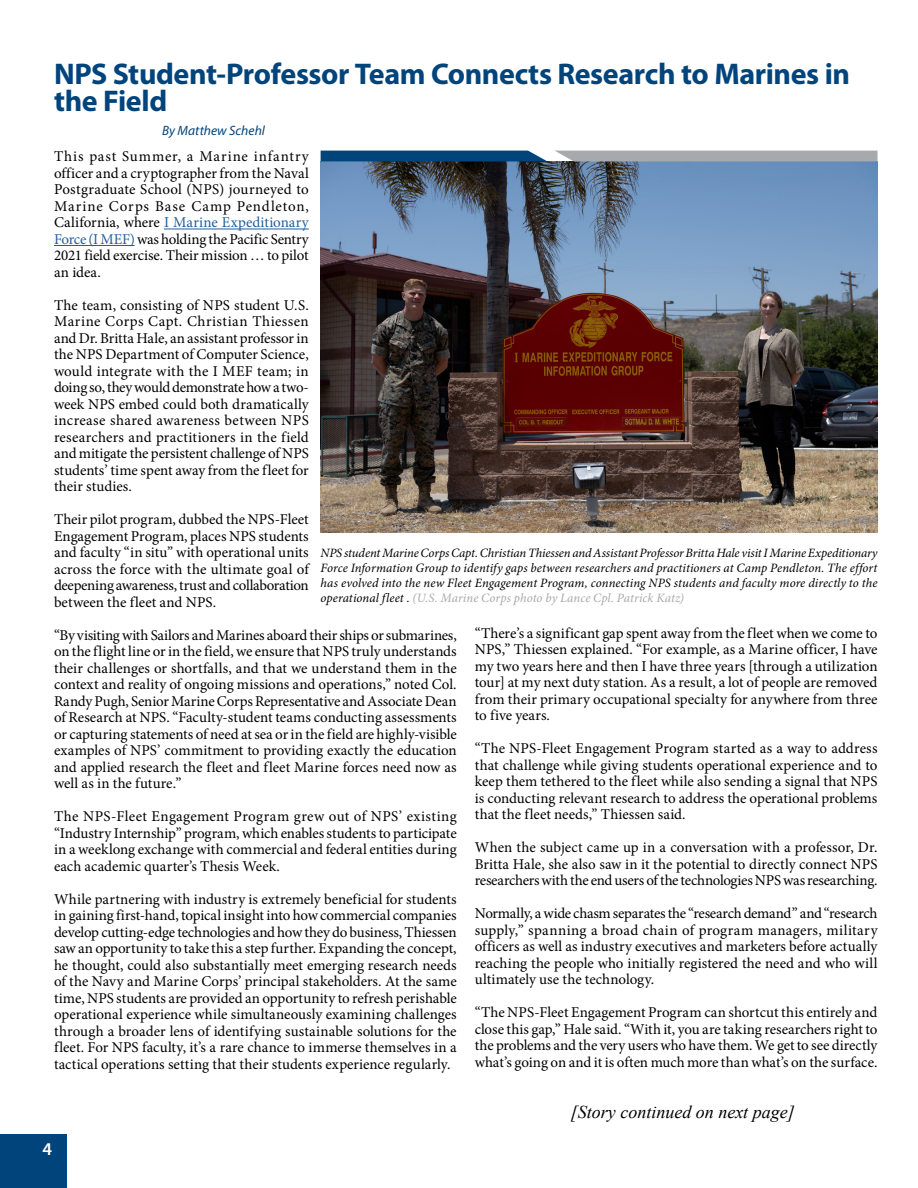
<style>
.page{position:relative;width:918px;height:1188px;background:#fff}
.page>*{position:absolute;margin:0;border:0;box-sizing:border-box;transform-origin:0 0}
.t1{font:700 30px/27px "Myriad Pro";letter-spacing:-.015em;color:#00447c}
.t2{font:italic 18px "Times New Roman";color:#000}
.t3{font:600 18px "Myriad Pro";color:#fff}
.t4{font:15px/16.5px "Minion Pro";letter-spacing:-.005em;color:#000;text-align:justify}
.t5{font:italic 13.5px "Myriad Pro";letter-spacing:.005em;color:#00447c}
.t6{font:italic 12.75px/15px "Minion Pro";letter-spacing:.005em;color:#000;text-align:justify}
.s1{color:#215e9e}
.s2{color:#a7a9ac}
</style>
<div class="page">
<img style="left:321px;top:162px;width:557px;height:371px">
<hr style="left:164px;top:229px;width:145px;height:1px;background:#215e9e">
<hr style="left:54px;top:245px;width:81px;height:1px;background:#215e9e">
<svg style="left:321px;top:151px;width:227px;height:11px;background:#0d4b7e"></svg>
<svg style="left:555px;top:151px;width:323px;height:11px;background:#a5a9ad"></svg>
<div style="left:0;top:1134px;width:68px;height:54px;background:#00447c"></div>
<h1 class="t1" style="left:54px;top:60px;width:798px">NPS Student-Professor Team Connects Research to Marines in the Field</h1>
<p class="t5" style="left:162px;top:123px;width:105px">By Matthew Schehl</p>
<p class="t4" style="left:54px;top:149px;width:256px">This past Summer, a Marine infantry officer and a cryptographer from the Naval Postgraduate School (NPS) journeyed to Marine Corps Base Camp Pendleton, California, where <span class="s1">I Marine Expeditionary Force (I MEF)</span> was holding the Pacific Sentry 2021 field exercise. Their mission … to pilot an idea.</p>
<p class="t4" style="left:54px;top:297px;width:256px">The team, consisting of NPS student U.S.<br>Marine Corps Capt. Christian Thiessen and Dr. Britta Hale, an assistant professor in the NPS Department of Computer Science, would integrate with the I MEF team; in doing so, they would demonstrate how a two&shy;week NPS embed could both dramatically increase shared awareness between NPS researchers and practitioners in the field and mitigate the persistent challenge of NPS students’ time spent away from the fleet for their studies.</p>
<p class="t4" style="left:54px;top:512px;width:256px">Their pilot program, dubbed the NPS-Fleet Engagement Program, places NPS students and faculty “in situ” with operational units across the force with the ultimate goal of deepening awareness, trust and collaboration between the fleet and NPS.</p>
<p class="t4" style="left:54px;top:627px;width:404px">“By visiting with Sailors and Marines aboard their ships or submarines, on the flight line or in the field, we ensure that NPS truly understands their challenges or shortfalls, and that we understand them in the context and reality of ongoing missions and operations,” noted Col.<br>Randy Pugh, Senior Marine Corps Representative and Associate Dean of Research at NPS. “Faculty-student teams conducting assessments or capturing statements of need at sea or in the field are highly-visible examples of NPS’ commitment to providing exactly the education and applied research the fleet and fleet Marine forces need now as well as in the future.”</p>
<p class="t4" style="left:54px;top:809px;width:404px">The NPS-Fleet Engagement Program grew out of NPS’ existing “Industry Internship” program, which enables students to participate in a weeklong exchange with commercial and federal entities during each academic quarter’s Thesis Week.</p>
<p class="t4" style="left:54px;top:891px;width:404px">While partnering with industry is extremely beneficial for students in gaining first-hand, topical insight into how commercial companies develop cutting-edge technologies and how they do business, Thiessen saw an opportunity to take this a step further. Expanding the concept, he thought, could also substantially meet emerging research needs of the Navy and Marine Corps’ principal stakeholders. At the same time, NPS students are provided an opportunity to refresh perishable operational experience while simultaneously examining challenges through a broader lens of identifying sustainable solutions for the fleet. For NPS faculty, it’s a rare chance to immerse themselves in a tactical operations setting that their students experience regularly.</p>
<p class="t6" style="left:321px;top:546px;width:558px">NPS student Marine Corps Capt. Christian Thiessen and Assistant Professor Britta Hale visit I Marine Expeditionary Force Information Group to identify gaps between researchers and practitioners at Camp Pendleton. The effort has evolved into the new Fleet Engagement Program, connecting NPS students and faculty more directly to the operational fleet . <span class="s2">(U.S. Marine Corps photo by Lance Cpl. Patrick Katz)</span></p>
<p class="t4" style="left:475px;top:625px;width:404px">“There’s a significant gap spent away from the fleet when we come to NPS,” Thiessen explained. “For example, as a Marine officer, I have my two years here and then I have three years [through a utilization tour] at my next duty station. As a result, a lot of people are removed from their primary occupational specialty for anywhere from three to five years.</p>
<p class="t4" style="left:475px;top:740px;width:404px">“The NPS-Fleet Engagement Program started as a way to address that challenge while giving students operational experience and to keep them tethered to the fleet while also sending a signal that NPS is conducting relevant research to address the operational problems that the fleet needs,” Thiessen said.</p>
<p class="t4" style="left:475px;top:839px;width:404px">When the subject came up in a conversation with a professor, Dr.<br>Britta Hale, she also saw in it the potential to directly connect NPS researchers with the end users of the technologies NPS was researching.</p>
<p class="t4" style="left:475px;top:905px;width:404px">Normally, a wide chasm separates the “research demand” and “research supply,” spanning a broad chain of program managers, military officers as well as industry executives and marketers before actually reaching the people who initially registered the need and who will ultimately use the technology.</p>
<p class="t4" style="left:475px;top:1004px;width:404px">“The NPS-Fleet Engagement Program can shortcut this entirely and close this gap,” Hale said. “With it, you are taking researchers right to the problems and the very users who have them. We get to see directly what’s going on and it is often much more than what’s on the surface.</p>
<p class="t3" style="left:42px;top:1138px;width:11px">4</p>
<p class="t2" style="left:571px;top:1100px;width:225px">[Story continued on next page]</p>
</div>
